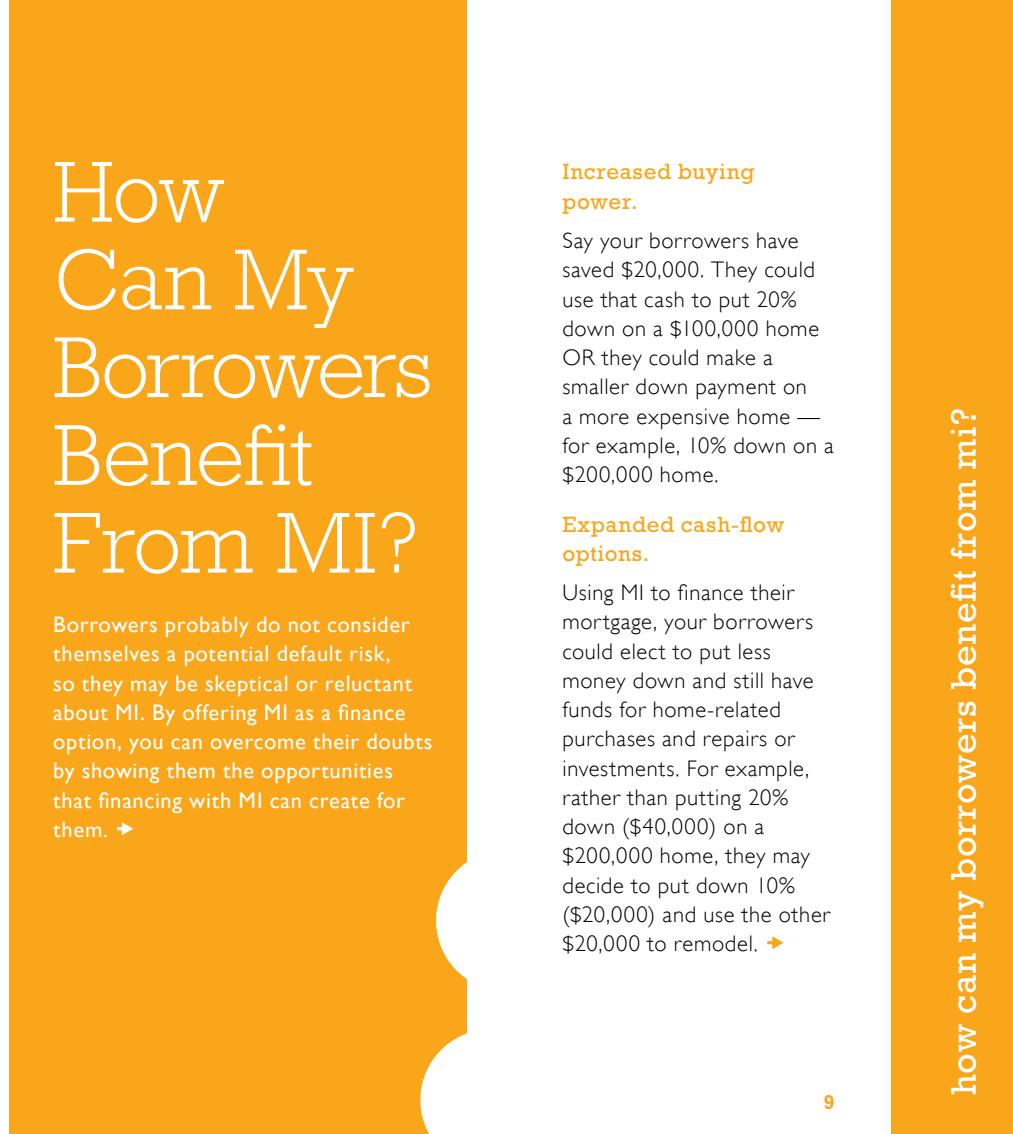
<style>
.page{position:relative;width:1013px;height:1134px;background:#fff}
.page>*{position:absolute;margin:0;border:0;box-sizing:border-box;transform-origin:0 0}
.Body_Copy__Black{font:300 87.75px/87.8px "Rockwell";letter-spacing:-.015em;color:#fff}
.t1{font:36px "Rockwell";letter-spacing:.02em;color:#fff}
.t2{font:300 22.5px/29.2px "Gill Sans";letter-spacing:.03em;color:#000}
.Bulleted_Black{font:22.5px/29.2px "Gill Sans";letter-spacing:.03em;color:#fff}
.t3{font:22.5px/29.2px "Rockwell";letter-spacing:.03em;color:#faa61a}
.t4{font:700 20.25px "Rockwell";color:#faa61a}
</style>
<div class="page">
<div style="left:0;top:0;width:466px;height:1134px;background:#faa61a"></div>
<div style="left:0;top:0;width:9px;height:1134px;background:#fff"></div>
<div style="left:891px;top:0;width:121px;height:1134px;background:#faa61a"></div>
<svg style="left:420px;top:1026px;width:47px;height:108px"></svg>
<svg style="left:436px;top:847px;width:31px;height:144px"></svg>
<p class="Body_Copy__Black" style="left:53px;top:148px;width:381px">How<br>Can My<br>Borrowers<br>Benefit<br>From MI?</p>
<p class="Bulleted_Black" style="left:53px;top:610px;width:381px">Borrowers probably do not consider themselves a potential default risk,<br>so they may be skeptical or reluctant about MI. By offering MI as a finance option, you can overcome their doubts by showing them the opportunities that financing with MI can create for them.</p>
<p class="t3" style="left:562px;top:157px;width:194px">Increased buying power.</p>
<p class="t2" style="left:562px;top:225px;width:273px">Say your borrowers have saved $20,000. They could use that cash to put 20% down on a $100,000 home<br>OR they could make a smaller down payment on<br>a more expensive home — for example, 10% down on a $200,000 home.</p>
<p class="t3" style="left:562px;top:509px;width:223px">Expanded cash-flow options.</p>
<p class="t2" style="left:562px;top:577px;width:269px">Using MI to finance their mortgage, your borrowers could elect to put less money down and still have funds for home-related purchases and repairs or investments. For example, rather than putting 20% down ($40,000) on a $200,000 home, they may decide to put down 10% ($20,000) and use the other $20,000 to remodel.</p>
<p class="t4" style="left:823px;top:1090px;width:13px">9</p>
<p class="t1" style="left:942px;top:1095px;width:688px;rotate:-90deg">how can my borrowers benefit from mi?</p>
</div>
